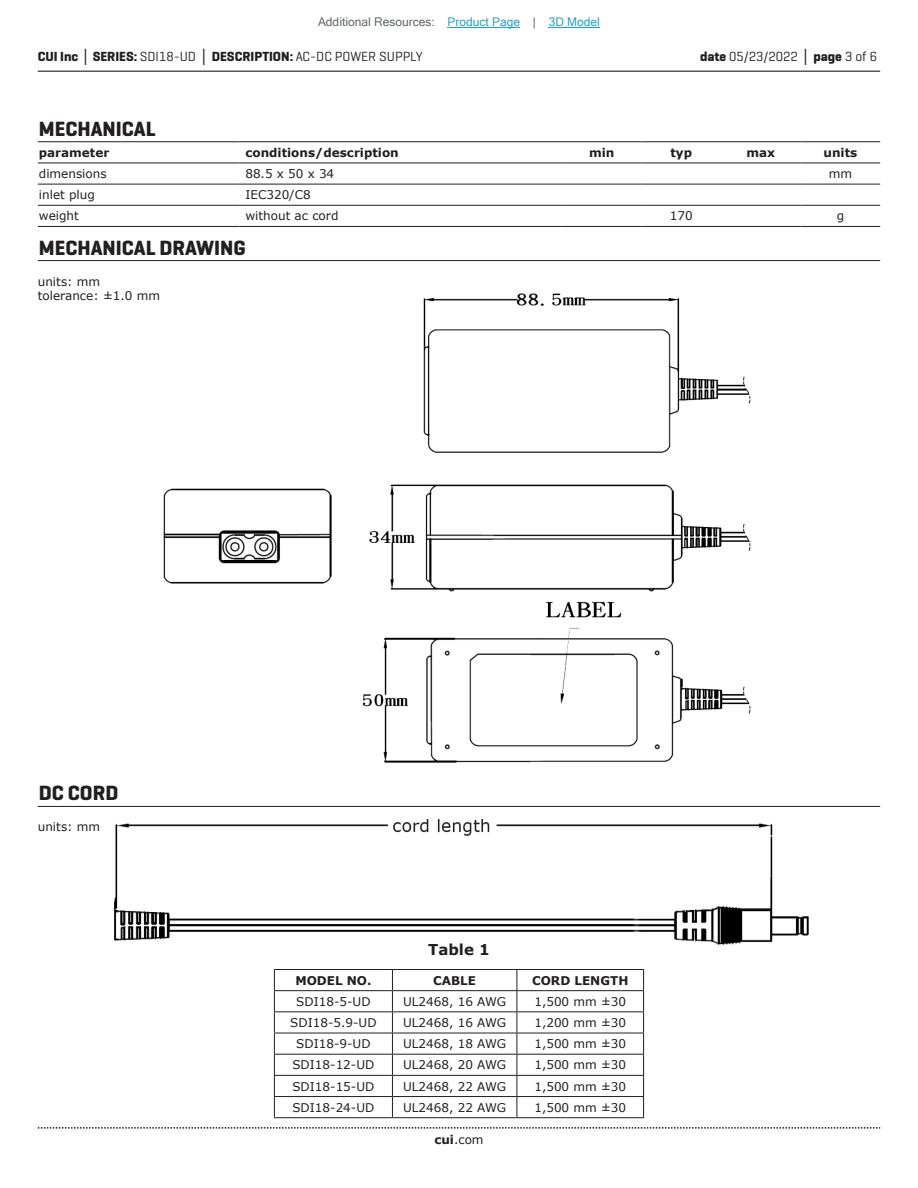
<style>
.page{position:relative;width:918px;height:1188px;background:#fff}
.page>*{position:absolute;margin:0;border:0;box-sizing:border-box;transform-origin:0 0}
.t1{font:700 21px "Geogrotesque";color:#231f20}
.t2{font:700 15px "Verdana";color:#231f20}
.t3{font:700 13.5px "Geogrotesque";color:#231f20}
.t4{font:13.5px "Geogrotesque";color:#231f20}
.t5{font:12px/14.4px "Verdana";color:#231f20}
.t6{font:700 12px "Verdana";color:#231f20}
.t7{font:12px "Microsoft Sans Serif";color:#63676b}
.s1{color:#23a4c6}
.s2{font-family:"Verdana"}
.s3{font-weight:400}
.s4{font-weight:700}
.s5{font-family:"Verdana";font-weight:700}
</style>
<div class="page">
<hr style="left:38px;top:71px;width:842px;height:1px;background:#231f20">
<svg style="left:38px;top:1127px;width:842px;height:2px"></svg>
<hr style="left:38px;top:806px;width:842px;height:1px;background:#231f20">
<img style="left:164px;top:293px;width:588px;height:469px">
<img style="left:114px;top:819px;width:694px;height:125px">
<hr style="left:38px;top:141px;width:201px;height:1px;background:#231f20">
<hr style="left:239px;top:141px;width:323px;height:1px;background:#231f20">
<hr style="left:562px;top:141px;width:79px;height:1px;background:#231f20">
<hr style="left:641px;top:141px;width:80px;height:1px;background:#231f20">
<hr style="left:721px;top:141px;width:80px;height:1px;background:#231f20">
<hr style="left:801px;top:141px;width:79px;height:1px;background:#231f20">
<hr style="left:38px;top:205px;width:201px;height:1px;background:#231f20">
<hr style="left:239px;top:205px;width:323px;height:1px;background:#231f20">
<hr style="left:562px;top:205px;width:79px;height:1px;background:#231f20">
<hr style="left:641px;top:205px;width:80px;height:1px;background:#231f20">
<hr style="left:721px;top:205px;width:80px;height:1px;background:#231f20">
<hr style="left:801px;top:205px;width:79px;height:1px;background:#231f20">
<hr style="left:38px;top:226px;width:201px;height:1px;background:#231f20">
<hr style="left:239px;top:226px;width:323px;height:1px;background:#231f20">
<hr style="left:562px;top:226px;width:79px;height:1px;background:#231f20">
<hr style="left:641px;top:226px;width:80px;height:1px;background:#231f20">
<hr style="left:721px;top:226px;width:80px;height:1px;background:#231f20">
<hr style="left:801px;top:226px;width:79px;height:1px;background:#231f20">
<hr style="left:38px;top:163px;width:201px;height:1px;background:#231f20">
<hr style="left:239px;top:163px;width:323px;height:1px;background:#231f20">
<hr style="left:562px;top:163px;width:79px;height:1px;background:#231f20">
<hr style="left:641px;top:163px;width:80px;height:1px;background:#231f20">
<hr style="left:721px;top:163px;width:80px;height:1px;background:#231f20">
<hr style="left:801px;top:163px;width:79px;height:1px;background:#231f20">
<hr style="left:38px;top:184px;width:201px;height:1px;background:#231f20">
<hr style="left:239px;top:184px;width:323px;height:1px;background:#231f20">
<hr style="left:562px;top:184px;width:79px;height:1px;background:#231f20">
<hr style="left:641px;top:184px;width:80px;height:1px;background:#231f20">
<hr style="left:721px;top:184px;width:80px;height:1px;background:#231f20">
<hr style="left:801px;top:184px;width:79px;height:1px;background:#231f20">
<hr style="left:38px;top:260px;width:842px;height:1px;background:#231f20">
<hr style="left:274px;top:969px;width:118px;height:1px;background:#231f20">
<hr style="left:392px;top:969px;width:125px;height:1px;background:#231f20">
<hr style="left:517px;top:969px;width:127px;height:1px;background:#231f20">
<hr style="left:274px;top:990px;width:118px;height:1px;background:#231f20">
<hr style="left:392px;top:990px;width:125px;height:1px;background:#231f20">
<hr style="left:517px;top:990px;width:127px;height:1px;background:#231f20">
<hr style="left:274px;top:1011px;width:118px;height:1px;background:#231f20">
<hr style="left:392px;top:1011px;width:125px;height:1px;background:#231f20">
<hr style="left:517px;top:1011px;width:127px;height:1px;background:#231f20">
<hr style="left:274px;top:1033px;width:118px;height:1px;background:#231f20">
<hr style="left:392px;top:1033px;width:125px;height:1px;background:#231f20">
<hr style="left:517px;top:1033px;width:127px;height:1px;background:#231f20">
<hr style="left:274px;top:1054px;width:118px;height:1px;background:#231f20">
<hr style="left:392px;top:1054px;width:125px;height:1px;background:#231f20">
<hr style="left:517px;top:1054px;width:127px;height:1px;background:#231f20">
<hr style="left:274px;top:1075px;width:118px;height:1px;background:#231f20">
<hr style="left:392px;top:1075px;width:125px;height:1px;background:#231f20">
<hr style="left:517px;top:1075px;width:127px;height:1px;background:#231f20">
<hr style="left:274px;top:1096px;width:118px;height:1px;background:#231f20">
<svg style="left:274px;top:970px;width:1px;height:147px"></svg>
<hr style="left:392px;top:1096px;width:125px;height:1px;background:#231f20">
<svg style="left:392px;top:970px;width:1px;height:147px"></svg>
<hr style="left:517px;top:1096px;width:127px;height:1px;background:#231f20">
<svg style="left:517px;top:970px;width:1px;height:147px"></svg>
<svg style="left:643px;top:970px;width:1px;height:147px"></svg>
<hr style="left:274px;top:1117px;width:118px;height:1px;background:#231f20">
<hr style="left:392px;top:1117px;width:125px;height:1px;background:#231f20">
<hr style="left:517px;top:1117px;width:127px;height:1px;background:#231f20">
<hr style="left:448px;top:27px;width:72px;height:1px;background:#23a4c6">
<hr style="left:549px;top:27px;width:51px;height:1px;background:#23a4c6">
<p class="t7" style="left:318px;top:15px;width:283px">Additional Resources: <span class="s1">Product Page</span> | <span class="s1">3D Model</span></p>
<p class="t3" style="left:38px;top:48px;width:386px">CUI Inc <span class="s2">│</span> SERIES: <span class="s3">SDI18-UD</span> <span class="s2">│</span> DESCRIPTION: <span class="s3">AC-DC POWER SUPPLY</span></p>
<p class="t4" style="left:700px;top:48px;width:179px"><span class="s4">date</span> 05/23/2022 <span class="s5">│</span> <span class="s4">page</span> 3 of 6</p>
<h1 class="t1" style="left:39px;top:116px;width:118px">MECHANICAL</h1>
<p class="t6" style="left:39px;top:144px;width:72px">parameter</p>
<p class="t6" style="left:245px;top:144px;width:155px">conditions/description</p>
<p class="t6" style="left:589px;top:144px;width:27px">min</p>
<p class="t6" style="left:670px;top:144px;width:23px">typ</p>
<p class="t6" style="left:746px;top:144px;width:30px">max</p>
<p class="t6" style="left:824px;top:144px;width:35px">units</p>
<p class="t5" style="left:39px;top:166px;width:69px">dimensions</p>
<p class="t5" style="left:245px;top:166px;width:90px">88.5 x 50 x 34</p>
<p class="t5" style="left:829px;top:166px;width:25px">mm</p>
<p class="t5" style="left:39px;top:188px;width:58px">inlet plug</p>
<p class="t5" style="left:245px;top:188px;width:67px">IEC320/C8</p>
<p class="t5" style="left:39px;top:209px;width:42px">weight</p>
<p class="t5" style="left:245px;top:209px;width:95px">without ac cord</p>
<p class="t5" style="left:670px;top:209px;width:24px">170</p>
<p class="t5" style="left:837px;top:209px;width:9px">g</p>
<h1 class="t1" style="left:39px;top:234px;width:208px">MECHANICAL DRAWING</h1>
<p class="t5" style="left:38px;top:274px;width:124px">units: mm tolerance: ±1.0 mm</p>
<h1 class="t1" style="left:39px;top:780px;width:81px">DC CORD</h1>
<p class="t5" style="left:38px;top:820px;width:64px">units: mm</p>
<p class="t2" style="left:428px;top:938px;width:63px">Table 1</p>
<p class="t6" style="left:295px;top:972px;width:78px">MODEL NO.</p>
<p class="t6" style="left:433px;top:972px;width:44px">CABLE</p>
<p class="t6" style="left:532px;top:972px;width:98px">CORD LENGTH</p>
<p class="t5" style="left:296px;top:994px;width:76px">SDI18-5-UD</p>
<p class="t5" style="left:403px;top:994px;width:105px">UL2468, 16 AWG</p>
<p class="t5" style="left:534px;top:994px;width:93px">1,500 mm ±30</p>
<p class="t5" style="left:290px;top:1015px;width:88px">SDI18-5.9-UD</p>
<p class="t5" style="left:403px;top:1015px;width:105px">UL2468, 16 AWG</p>
<p class="t5" style="left:534px;top:1015px;width:93px">1,200 mm ±30</p>
<p class="t5" style="left:296px;top:1037px;width:76px">SDI18-9-UD</p>
<p class="t5" style="left:403px;top:1037px;width:105px">UL2468, 18 AWG</p>
<p class="t5" style="left:534px;top:1037px;width:93px">1,500 mm ±30</p>
<p class="t5" style="left:292px;top:1058px;width:83px">SDI18-12-UD</p>
<p class="t5" style="left:403px;top:1058px;width:105px">UL2468, 20 AWG</p>
<p class="t5" style="left:534px;top:1058px;width:93px">1,500 mm ±30</p>
<p class="t5" style="left:292px;top:1079px;width:83px">SDI18-15-UD</p>
<p class="t5" style="left:403px;top:1079px;width:105px">UL2468, 22 AWG</p>
<p class="t5" style="left:534px;top:1079px;width:93px">1,500 mm ±30</p>
<p class="t5" style="left:292px;top:1100px;width:83px">SDI18-24-UD</p>
<p class="t5" style="left:403px;top:1100px;width:105px">UL2468, 22 AWG</p>
<p class="t5" style="left:534px;top:1100px;width:93px">1,500 mm ±30</p>
<p class="t5" style="left:434px;top:1132px;width:51px"><span class="s4">cui</span>.com</p>
</div>
